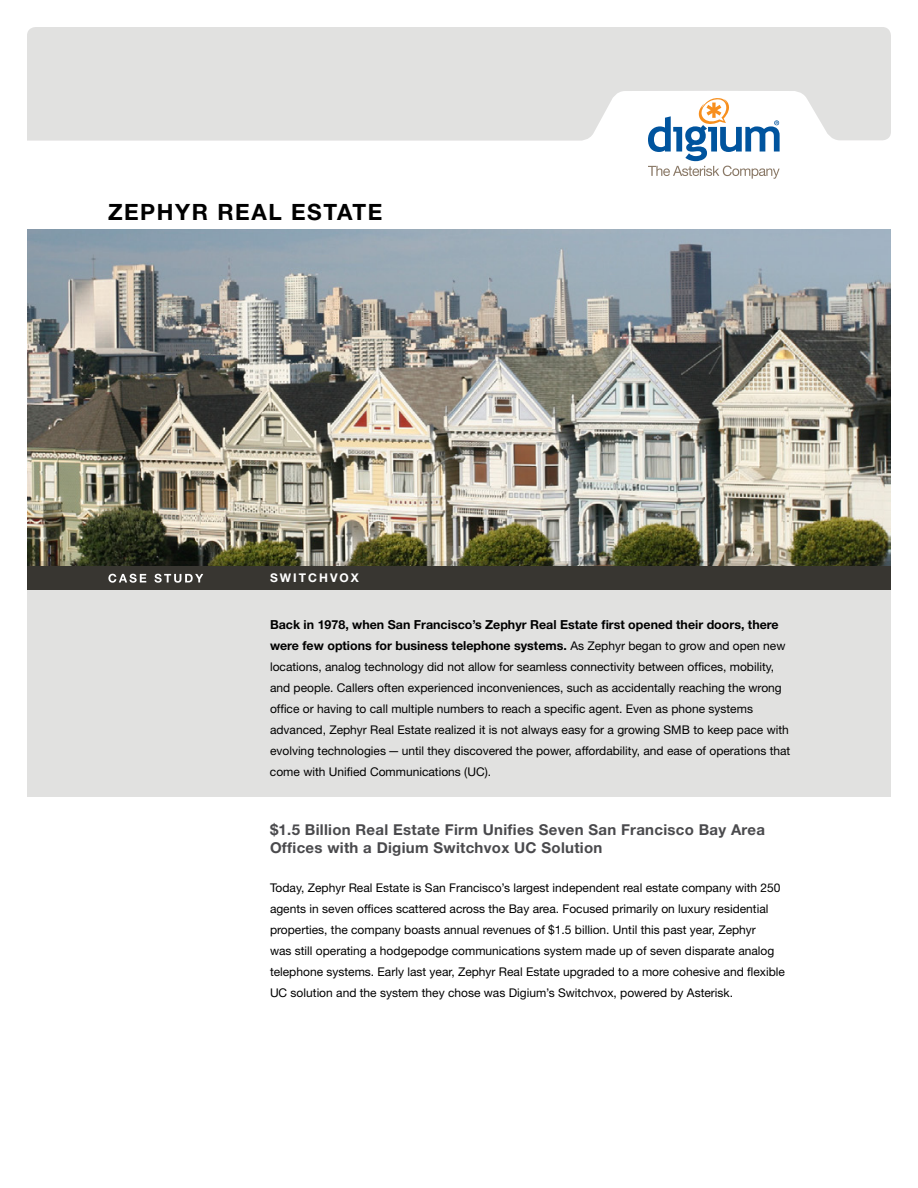
<style>
.page{position:relative;width:918px;height:1188px;background:#fff}
.page>*{position:absolute;margin:0;border:0;box-sizing:border-box;transform-origin:0 0}
.t1{font:700 22.5px "Helvetica Neue";letter-spacing:.07em;color:#000}
.t2{font:700 15px/18px "Helvetica Neue";letter-spacing:.02em;color:#4a4a4d}
.t3{font:700 12.45px/21px "Helvetica Neue";color:#000}
.t4{font:12px/21px "Helvetica Neue";color:#000}
.t5{font:700 12px "Helvetica Neue";letter-spacing:.17em;color:#fff}
.s1{font-weight:400;font-size:12px}
</style>
<div class="page">
<img style="left:27px;top:230px;width:864px;height:331px">
<div style="left:27px;top:561px;width:864px;height:235px;background:#e1e1e0"></div>
<svg style="left:648px;top:141px;width:132px;height:38px"></svg>
<svg style="left:27px;top:27px;width:864px;height:114px;background:#e0e1e1"></svg>
<div style="left:27px;top:567px;width:864px;height:23px;background:#383631"></div>
<svg style="left:108px;top:574px;width:95px;height:9px"></svg>
<h1 class="t1" style="left:108px;top:198px;width:276px">Zephyr Real Estate</h1>
<p class="t5" style="left:270px;top:571px;width:90px">SWITCH VOX</p>
<p class="t3" style="left:270px;top:613px;width:517px">Back in 1978, when San Francisco’s Zephyr Real Estate first opened their doors, there were few options for business telephone systems. <span class="s1">As Zephyr began to grow and open new</span></p>
<p class="t4" style="left:270px;top:656px;width:522px">locations, analog technology did not allow for seamless connectivity between offices, mobility, and people. Callers often experienced inconveniences, such as accidentally reaching the wrong office or having to call multiple numbers to reach a specific agent. Even as phone systems advanced, Zephyr Real Estate realized it is not always easy for a growing SMB to keep pace with evolving technologies—until they discovered the power, affordability, and ease of operations that come with Unified Communications (UC).</p>
<p class="t2" style="left:270px;top:821px;width:497px">$1.5 Billion Real Estate Firm Unifies Seven San Francisco Bay Area<br>Offices with a Digium Switchvox UC Solution</p>
<p class="t4" style="left:270px;top:877px;width:516px">Today, Zephyr Real Estate is San Francisco’s largest independent real estate company with 250 agents in seven offices scattered across the Bay area. Focused primarily on luxury residential properties, the company boasts annual revenues of $1.5 billion. Until this past year, Zephyr<br>was still operating a hodgepodge communications system made up of seven disparate analog telephone systems. Early last year, Zephyr Real Estate upgraded to a more cohesive and flexible UC solution and the system they chose was Digium’s Switchvox, powered by Asterisk.</p>
</div>
